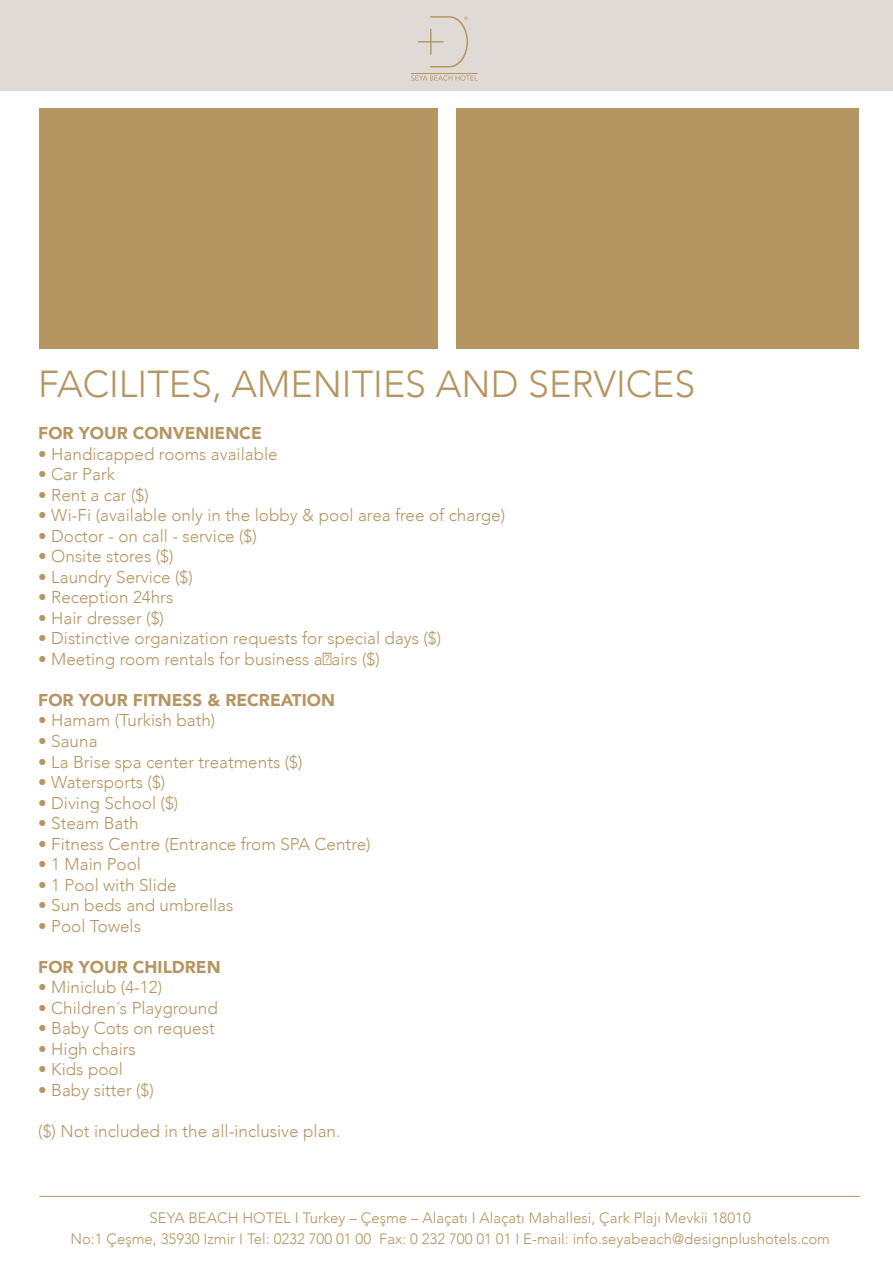
<style>
.page{position:relative;width:893px;height:1263px;background:#fff}
.page>*{position:absolute;margin:0;border:0;box-sizing:border-box;transform-origin:0 0}
.t1{font:300 37.5px "Avenir";color:#b59662}
.t2{font:300 17.1px "Avenir";color:#b59662}
.t3{font:900 17.1px "Avenir";color:#b59662}
.t4{font:300 15px/21.6px "Avenir";color:#b59662;text-align:center}
</style>
<div class="page">
<div style="left:0;top:0;width:893px;height:90px;background:#dfdad5"></div>
<svg style="left:411px;top:75px;width:67px;height:6px"></svg>
<hr style="left:411px;top:73px;width:67px;height:1px;background:#b59662">
<svg style="left:418px;top:16px;width:50px;height:51px"></svg>
<div style="left:39px;top:108px;width:399px;height:241px;background:#b59662"></div>
<div style="left:456px;top:108px;width:403px;height:241px;background:#b59662"></div>
<hr style="left:39px;top:1196px;width:821px;height:1px;background:#b59662">
<h1 class="t1" style="left:38px;top:362px;width:658px">FACILITES, AMENITIES AND SERVICES</h1>
<p class="t3" style="left:38px;top:419px;width:225px">FOR YOUR CONVENIENCE</p>
<p class="t2" style="left:38px;top:444px;width:241px">• Handicapped rooms available</p>
<p class="t2" style="left:38px;top:464px;width:78px">• Car Park</p>
<p class="t2" style="left:38px;top:485px;width:112px">• Rent a car ($)</p>
<p class="t2" style="left:38px;top:505px;width:468px">• Wi-Fi (available only in the lobby &amp; pool area free of charge)</p>
<p class="t2" style="left:38px;top:526px;width:220px">• Doctor - on call - service ($)</p>
<p class="t2" style="left:38px;top:546px;width:137px">• Onsite stores ($)</p>
<p class="t2" style="left:38px;top:567px;width:156px">• Laundry Service ($)</p>
<p class="t2" style="left:38px;top:587px;width:137px">• Reception 24hrs</p>
<p class="t2" style="left:38px;top:608px;width:127px">• Hair dresser ($)</p>
<p class="t2" style="left:38px;top:628px;width:405px">• Distinctive organization requests for special days ($)</p>
<p class="t2" style="left:38px;top:649px;width:343px">• Meeting room rentals for business affairs ($)</p>
<p class="t3" style="left:38px;top:685px;width:298px">FOR YOUR FITNESS &amp; RECREATION</p>
<p class="t2" style="left:38px;top:710px;width:179px">• Hamam (Turkish bath)</p>
<p class="t2" style="left:38px;top:731px;width:61px">• Sauna</p>
<p class="t2" style="left:38px;top:751px;width:266px">• La Brise spa center treatments ($)</p>
<p class="t2" style="left:38px;top:772px;width:129px">• Watersports ($)</p>
<p class="t2" style="left:38px;top:792px;width:142px">• Diving School ($)</p>
<p class="t2" style="left:38px;top:813px;width:102px">• Steam Bath</p>
<p class="t2" style="left:38px;top:834px;width:334px">• Fitness Centre (Entrance from SPA Centre)</p>
<p class="t2" style="left:38px;top:854px;width:104px">• 1 Main Pool</p>
<p class="t2" style="left:38px;top:875px;width:140px">• 1 Pool with Slide</p>
<p class="t2" style="left:38px;top:895px;width:197px">• Sun beds and umbrellas</p>
<p class="t2" style="left:38px;top:916px;width:104px">• Pool Towels</p>
<p class="t3" style="left:38px;top:952px;width:184px">FOR YOUR CHILDREN</p>
<p class="t2" style="left:38px;top:977px;width:125px">• Miniclub (4-12)</p>
<p class="t2" style="left:38px;top:998px;width:181px">• Children´s Playground</p>
<p class="t2" style="left:38px;top:1018px;width:178px">• Baby Cots on request</p>
<p class="t2" style="left:38px;top:1039px;width:99px">• High chairs</p>
<p class="t2" style="left:38px;top:1059px;width:86px">• Kids pool</p>
<p class="t2" style="left:38px;top:1080px;width:117px">• Baby sitter ($)</p>
<p class="t2" style="left:38px;top:1121px;width:304px">($) Not included in the all-inclusive plan.</p>
<p class="t4" style="left:70px;top:1207px;width:761px">SEYA BEACH HOTEL I Turkey – Çeşme – Alaçatı I Alaçatı Mahallesi, Çark Plajı Mevkii 18010<br>No:1 Çeşme, 35930 Izmir I Tel: 0232 700 01 00 Fax: 0 232 700 01 01 I E-mail: info.seyabeach@designplushotels.com</p>
</div>
